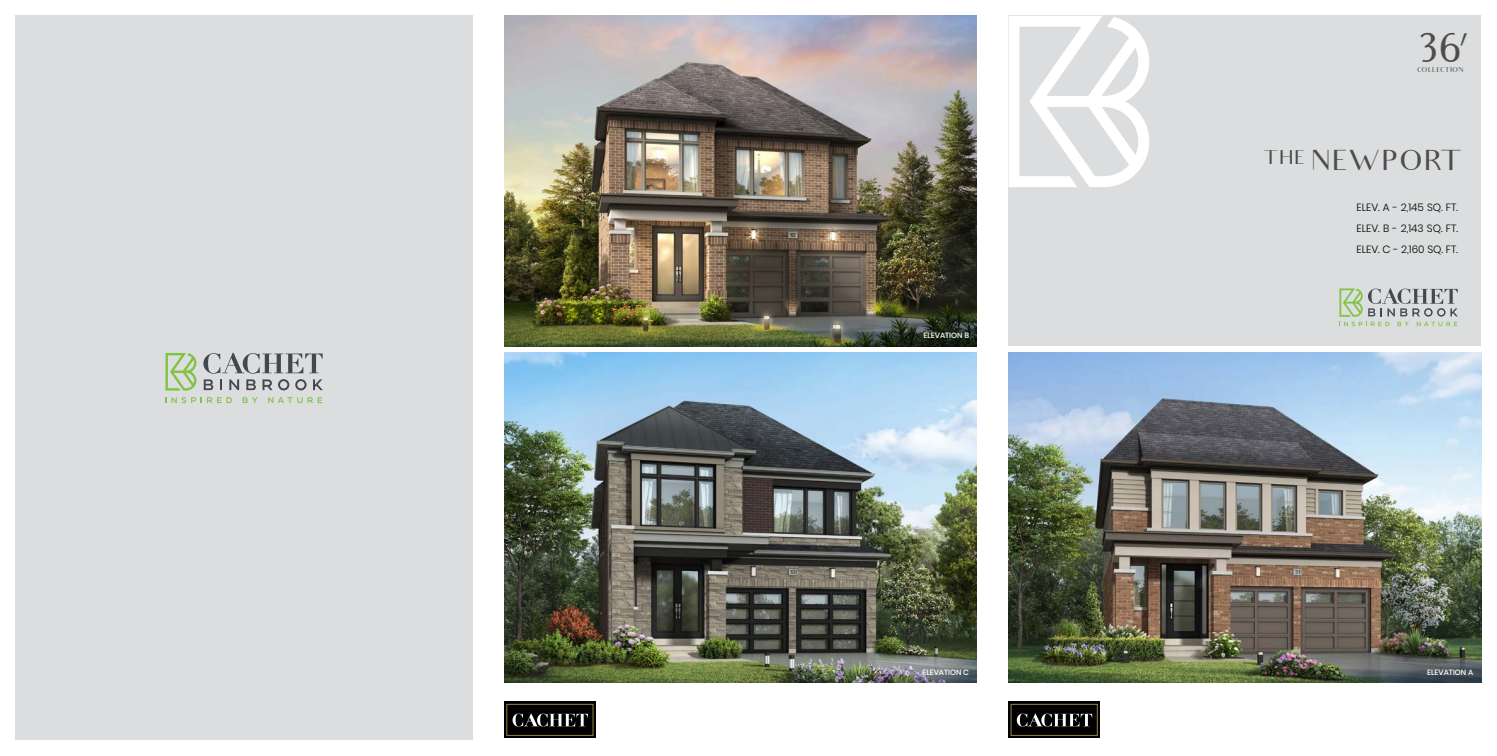
<style>
.page{position:relative;width:1497px;height:756px;background:#fff}
.page>*{position:absolute;margin:0;border:0;box-sizing:border-box;transform-origin:0 0}
.t1{font:40.51px "Audrey";color:#4d4d4d}
.t2{font:28px "Audrey";color:#4d4d4d}
.t3{font:300 10.5px/21px "Poppins";color:#000;text-align:justify}
.t4{font:500 7.61px "Poppins";color:#fff}
.t5{font:6.91px "Audrey";color:#4d4d4d}
</style>
<div class="page">
<div style="left:1008px;top:16px;width:473px;height:330px;background:#dcddde"></div>
<img style="left:1008px;top:353px;width:472px;height:330px">
<svg style="left:1008px;top:16px;width:141px;height:171px"></svg>
<img style="left:504px;top:16px;width:472px;height:330px">
<img style="left:504px;top:353px;width:472px;height:330px">
<svg style="left:1339px;top:288px;width:118px;height:38px"></svg>
<div style="left:1008px;top:702px;width:91px;height:36px;background:#000"></div>
<div style="left:1010px;top:704px;width:87px;height:32px;border:1px solid #968446"></div>
<svg style="left:1016px;top:714px;width:76px;height:13px"></svg>
<div style="left:504px;top:702px;width:91px;height:36px;background:#000"></div>
<div style="left:506px;top:704px;width:87px;height:32px;border:1px solid #968446"></div>
<svg style="left:512px;top:714px;width:76px;height:13px"></svg>
<div style="left:15px;top:16px;width:457px;height:724px;background:#dcddde"></div>
<svg style="left:165px;top:353px;width:31px;height:38px"></svg>
<svg style="left:165px;top:397px;width:67px;height:6px"></svg>
<svg style="left:242px;top:397px;width:16px;height:6px"></svg>
<svg style="left:268px;top:397px;width:54px;height:6px"></svg>
<svg style="left:203px;top:353px;width:120px;height:37px"></svg>
<h1 class="t1" style="left:1414px;top:24px;width:53px">36’</h1>
<p class="t5" style="left:1416px;top:66px;width:48px">COLLECTION</p>
<h2 class="t2" style="left:1262px;top:144px;width:198px"><sup>THE</sup> NEWPORT</h2>
<p class="t4" style="left:923px;top:331px;width:47px">ELEVATION B</p>
<p class="t3" style="left:1356px;top:197px;width:103px">ELEV. A - 2,145 SQ. FT.<br>ELEV. B - 2,143 SQ. FT.<br>ELEV. C - 2,160 SQ. FT.</p>
<p class="t4" style="left:922px;top:667px;width:48px">ELEVATION C</p>
<p class="t4" style="left:1427px;top:667px;width:48px">ELEVATION A</p>
</div>
